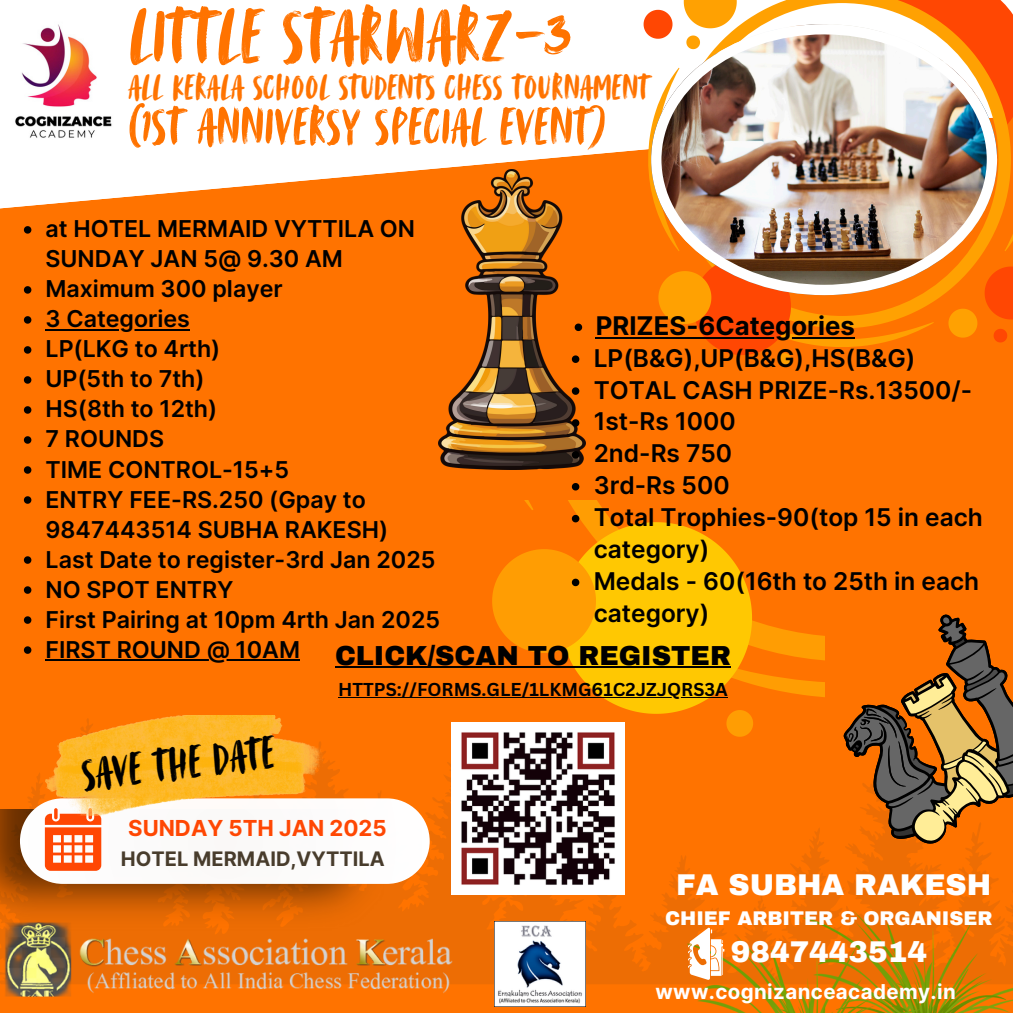
<style>
.page{position:relative;width:1013px;height:1013px;background:#fff}
.page>*{position:absolute;margin:0;border:0;box-sizing:border-box;transform-origin:0 0}
.t1{font:74.75px "Avallon All Caps";color:#ff7300}
.t2{font:50.88px "Avallon All Caps";color:#ff7300}
.t3{font:44.5px "Avallon All Caps";color:#000}
.t4{font:34.5px "Avallon All Caps";color:#ff7300}
.t5{font:900 29.38px "Archivo";color:#fff}
.t6{font:900 26.88px "Archivo";color:#000}
.t7{font:700 25.75px "Inter";color:#000}
.t8{font:600 24.5px/31.9px "Inter";color:#000}
.t9{font:600 23.25px/30px "Inter";color:#000}
.t10{font:700 22px "Inter";color:#ff4703}
.t11{font:700 20.5px "Inter";letter-spacing:.02em;color:#fff}
.t12{font:700 20px "Inter";color:#483c2c}
.t13{font:900 19.38px "Archivo";color:#fff}
.t14{font:700 18.12px "Canva Sans";color:#000}
</style>
<div class="page">
<div style="left:0;top:149px;width:1012px;height:863px;background:#ff7300"></div>
<svg style="left:0;top:718px;width:1012px;height:266px;background:#f97202"></svg>
<svg style="left:643px;top:10px;width:29px;height:27px"></svg>
<svg style="left:647px;top:130px;width:4px;height:121px"></svg>
<svg style="left:736px;top:0;width:274px;height:328px"></svg>
<svg style="left:658px;top:295px;width:275px;height:72px;background:#fc7101"></svg>
<svg style="left:683px;top:0;width:53px;height:24px"></svg>
<svg style="left:948px;top:309px;width:29px;height:28px"></svg>
<svg style="left:993px;top:329px;width:14px;height:13px"></svg>
<svg style="left:984px;top:266px;width:28px;height:53px"></svg>
<img style="left:651px;top:24px;width:346px;height:271px">
<img style="left:0;top:809px;width:389px;height:121px">
<img style="left:494px;top:921px;width:91px;height:85px">
<img style="left:803px;top:910px;width:209px;height:102px">
<img style="left:688px;top:936px;width:233px;height:76px">
<svg style="left:20px;top:798px;width:409px;height:85px"></svg>
<img style="left:45px;top:715px;width:281px;height:100px">
<img style="left:0;top:24px;width:145px;height:134px">
<svg style="left:688px;top:927px;width:36px;height:52px"></svg>
<img style="left:4px;top:921px;width:448px;height:82px">
<img style="left:439px;top:169px;width:146px;height:300px">
<svg style="left:805px;top:589px;width:207px;height:278px;background:#fc7200"></svg>
<svg style="left:833px;top:615px;width:179px;height:231px;background:#bc6e25"></svg>
<img style="left:452px;top:722px;width:172px;height:172px">
<svg style="left:24px;top:226px;width:7px;height:8px"></svg>
<svg style="left:24px;top:286px;width:7px;height:8px"></svg>
<svg style="left:24px;top:316px;width:7px;height:8px"></svg>
<hr style="left:46px;top:329px;width:144px;height:2px;background:#000">
<svg style="left:24px;top:346px;width:7px;height:8px"></svg>
<svg style="left:24px;top:376px;width:7px;height:8px"></svg>
<svg style="left:24px;top:406px;width:7px;height:8px"></svg>
<svg style="left:24px;top:436px;width:7px;height:8px"></svg>
<svg style="left:24px;top:466px;width:7px;height:8px"></svg>
<svg style="left:24px;top:496px;width:7px;height:8px"></svg>
<svg style="left:24px;top:556px;width:7px;height:8px"></svg>
<svg style="left:24px;top:586px;width:7px;height:8px"></svg>
<svg style="left:24px;top:616px;width:7px;height:8px"></svg>
<svg style="left:24px;top:646px;width:7px;height:8px"></svg>
<hr style="left:46px;top:659px;width:254px;height:2px;background:#000">
<svg style="left:574px;top:323px;width:8px;height:8px"></svg>
<hr style="left:596px;top:337px;width:259px;height:1px;background:#000">
<svg style="left:572px;top:355px;width:7px;height:8px"></svg>
<svg style="left:572px;top:387px;width:7px;height:8px"></svg>
<svg style="left:572px;top:419px;width:7px;height:8px"></svg>
<svg style="left:572px;top:451px;width:7px;height:7px"></svg>
<svg style="left:572px;top:483px;width:7px;height:7px"></svg>
<svg style="left:472px;top:500px;width:352px;height:236px;background:#fd9606"></svg>
<hr style="left:335px;top:666px;width:193px;height:2px;background:#000">
<hr style="left:528px;top:666px;width:203px;height:2px;background:#000">
<hr style="left:338px;top:696px;width:390px;height:1px;background:#000">
<p class="t1" style="left:128px;top:-12px;width:444px">LITTLE STARWARZ-3</p>
<p class="t4" style="left:128px;top:65px;width:523px">ALL KERALA SCHOOL STUDENTS CHESS TOURNAMENT</p>
<p class="t2" style="left:128px;top:94px;width:479px">(1ST ANNIVERSY SPECIAL EVENT)</p>
<p class="t9" style="left:46px;top:214px;width:371px">at HOTEL MERMAID VYTTILA ON<br>SUNDAY JAN 5@ 9.30 AM</p>
<p class="t9" style="left:46px;top:274px;width:239px">Maximum 300 player</p>
<p class="t9" style="left:46px;top:304px;width:146px">3 Categories</p>
<p class="t9" style="left:46px;top:334px;width:176px">LP(LKG to 4rth)</p>
<p class="t9" style="left:46px;top:364px;width:161px">UP(5th to 7th)</p>
<p class="t9" style="left:46px;top:394px;width:173px">HS(8th to 12th)</p>
<p class="t9" style="left:46px;top:424px;width:120px">7 ROUNDS</p>
<p class="t9" style="left:46px;top:454px;width:245px">TIME CONTROL-15+5</p>
<p class="t9" style="left:46px;top:484px;width:344px">ENTRY FEE-RS.250 (Gpay to<br>9847443514 SUBHA RAKESH)</p>
<p class="t9" style="left:46px;top:544px;width:391px">Last Date to register-3rd Jan 2025</p>
<p class="t9" style="left:46px;top:574px;width:190px">NO SPOT ENTRY</p>
<p class="t9" style="left:46px;top:604px;width:396px">First Pairing at 10pm 4rth Jan 2025</p>
<p class="t9" style="left:46px;top:634px;width:256px">FIRST ROUND @ 10AM</p>
<p class="t7" style="left:596px;top:310px;width:260px">PRIZES-6Categories</p>
<p class="t8" style="left:593px;top:342px;width:323px">LP(B&amp;G),UP(B&amp;G),HS(B&amp;G)</p>
<p class="t8" style="left:593px;top:374px;width:380px">TOTAL CASH PRIZE-Rs.13500/-</p>
<p class="t8" style="left:593px;top:405px;width:143px">1st-Rs 1000</p>
<h1 class="t8" style="left:593px;top:437px;width:140px">2nd-Rs 750</h1>
<p class="t8" style="left:593px;top:469px;width:137px">3rd-Rs 500</p>
<p class="t8" style="left:593px;top:501px;width:390px">Total Trophies-90(top 15 in each category)</p>
<p class="t8" style="left:593px;top:565px;width:387px">Medals - 60(16th to 25th in each category)</p>
<h4 class="t6" style="left:335px;top:641px;width:397px">CLICK/SCAN TO REGISTER</h4>
<h4 class="t14" style="left:338px;top:676px;width:391px">HTTPS://FORMS.GLE/1LKMG61C2JZJQRS3A</h4>
<p class="t3" style="left:79px;top:747px;width:195px;rotate:-7deg">SAVE THE DATE</p>
<p class="t10" style="left:128px;top:814px;width:260px">SUNDAY 5TH JAN 2025</p>
<p class="t12" style="left:121px;top:847px;width:265px">HOTEL MERMAID,VYTTILA</p>
<p class="t5" style="left:676px;top:869px;width:317px">FA SUBHA RAKESH</p>
<p class="t13" style="left:665px;top:907px;width:329px">CHIEF ARBITER &amp; ORGANISER</p>
<p class="t5" style="left:730px;top:936px;width:198px">9847443514</p>
<p class="t11" style="left:655px;top:978px;width:302px">www.cognizanceacademy.in</p>
</div>
